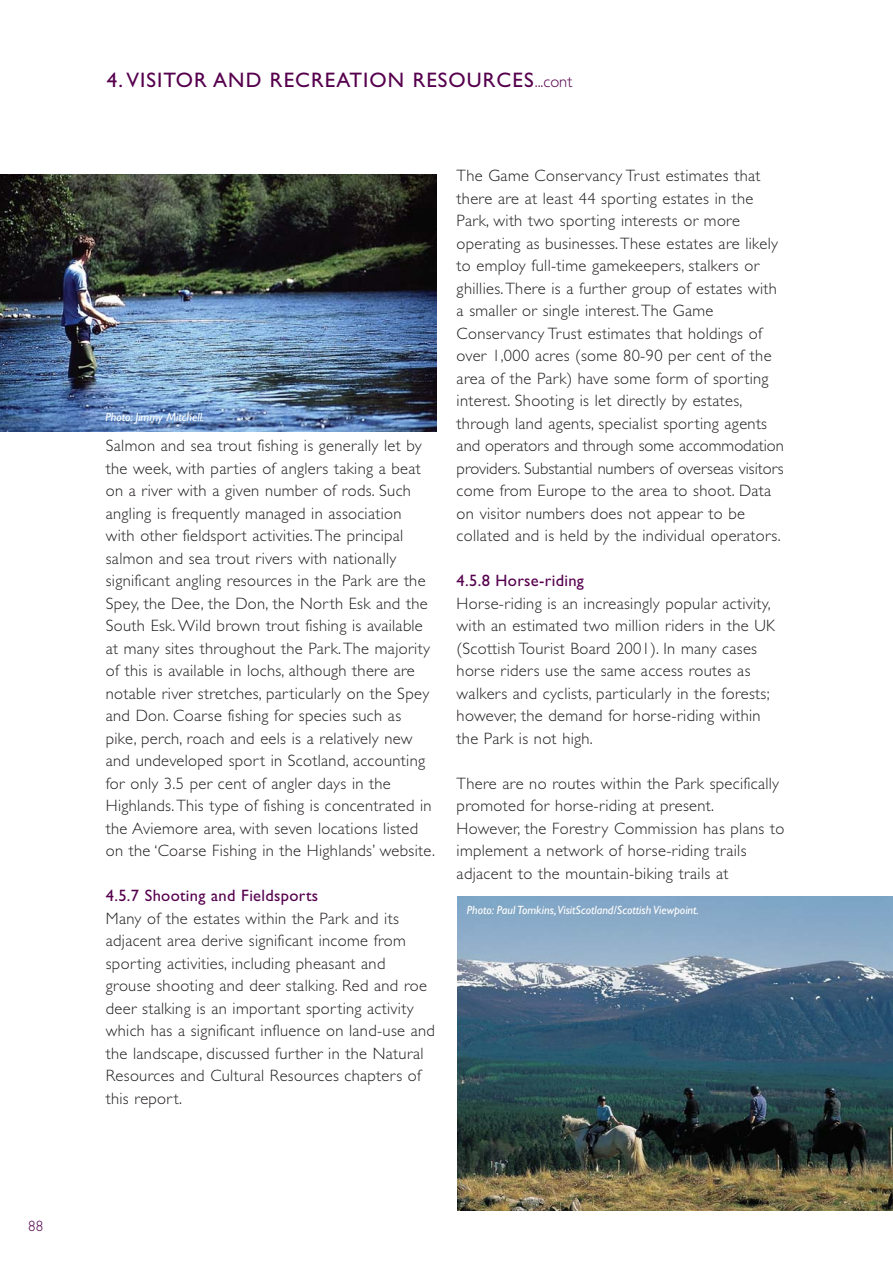
<style>
.page{position:relative;width:893px;height:1263px;background:#fff}
.page>*{position:absolute;margin:0;border:0;box-sizing:border-box;transform-origin:0 0}
.t1{font:21px "Gill Sans";letter-spacing:.05em;color:#56004e}
.t2{font:300 16.5px/22.5px "Gill Sans";letter-spacing:.02em;color:#231f20}
.t3{font:16.5px "Gill Sans";letter-spacing:.02em;color:#56004e}
.t4{font:300 15px "Gill Sans";color:#56004e}
.t5{font:italic 12px "Gill Sans";color:#fff}
.s1{font-weight:300;font-size:16.5px}
</style>
<div class="page">
<img style="left:1px;top:175px;width:435px;height:256px">
<img style="left:458px;top:896px;width:435px;height:315px">
<p class="t4" style="left:28px;top:1220px;width:16px">88</p>
<p class="t1" style="left:107px;top:73px;width:467px">4.VISITOR AND RECREATION RESOURCES<span class="s1">...cont</span></p>
<p class="t5" style="left:105px;top:413px;width:100px">Photo: Jimmy Mitchell.</p>
<p class="t2" style="left:106px;top:436px;width:331px">Salmon and sea trout fishing is generally let by the week, with parties of anglers taking a beat on a river with a given number of rods. Such angling is frequently managed in association<br>with other fieldsport activities.The principal salmon and sea trout rivers with nationally significant angling resources in the Park are the Spey, the Dee, the Don, the North Esk and the South Esk. Wild brown trout fishing is available at many sites throughout the Park.The majority of this is available in lochs, although there are notable river stretches, particularly on the Spey and Don. Coarse fishing for species such as pike, perch, roach and eels is a relatively new and undeveloped sport in Scotland, accounting for only 3.5 per cent of angler days in the Highlands.This type of fishing is concentrated in the Aviemore area, with seven locations listed on the ‘Coarse Fishing in the Highlands’ website.</p>
<p class="t3" style="left:106px;top:890px;width:214px">4.5.7 Shooting and Fieldsports</p>
<p class="t2" style="left:106px;top:909px;width:331px">Many of the estates within the Park and its adjacent area derive significant income from sporting activities, including pheasant and<br>grouse shooting and deer stalking. Red and roe deer stalking is an important sporting activity which has a significant influence on land-use and the landscape, discussed further in the Natural Resources and Cultural Resources chapters of this report.</p>
<p class="t2" style="left:457px;top:166px;width:329px">The Game Conservancy Trust estimates that there are at least 44 sporting estates in the Park, with two sporting interests or more operating as businesses.These estates are likely to employ full-time gamekeepers, stalkers or ghillies.There is a further group of estates with a smaller or single interest.The Game Conservancy Trust estimates that holdings of over 1,000 acres (some 80-90 per cent of the area of the Park) have some form of sporting interest. Shooting is let directly by estates, through land agents, specialist sporting agents and operators and through some accommodation providers. Substantial numbers of overseas visitors come from Europe to the area to shoot. Data on visitor numbers does not appear to be collated and is held by the individual operators.</p>
<p class="t3" style="left:457px;top:575px;width:129px">4.5.8 Horse-riding</p>
<p class="t2" style="left:457px;top:594px;width:320px">Horse-riding is an increasingly popular activity, with an estimated two million riders in the UK (Scottish Tourist Board 2001). In many cases horse riders use the same access routes as walkers and cyclists, particularly in the forests; however, the demand for horse-riding within the Park is not high.</p>
<p class="t2" style="left:457px;top:774px;width:329px">There are no routes within the Park specifically promoted for horse-riding at present.<br>However, the Forestry Commission has plans to implement a network of horse-riding trails adjacent to the mountain-biking trails at</p>
<p class="t5" style="left:467px;top:906px;width:234px">Photo: Paul Tomkins,VisitScotland/Scottish Viewpoint.</p>
</div>
